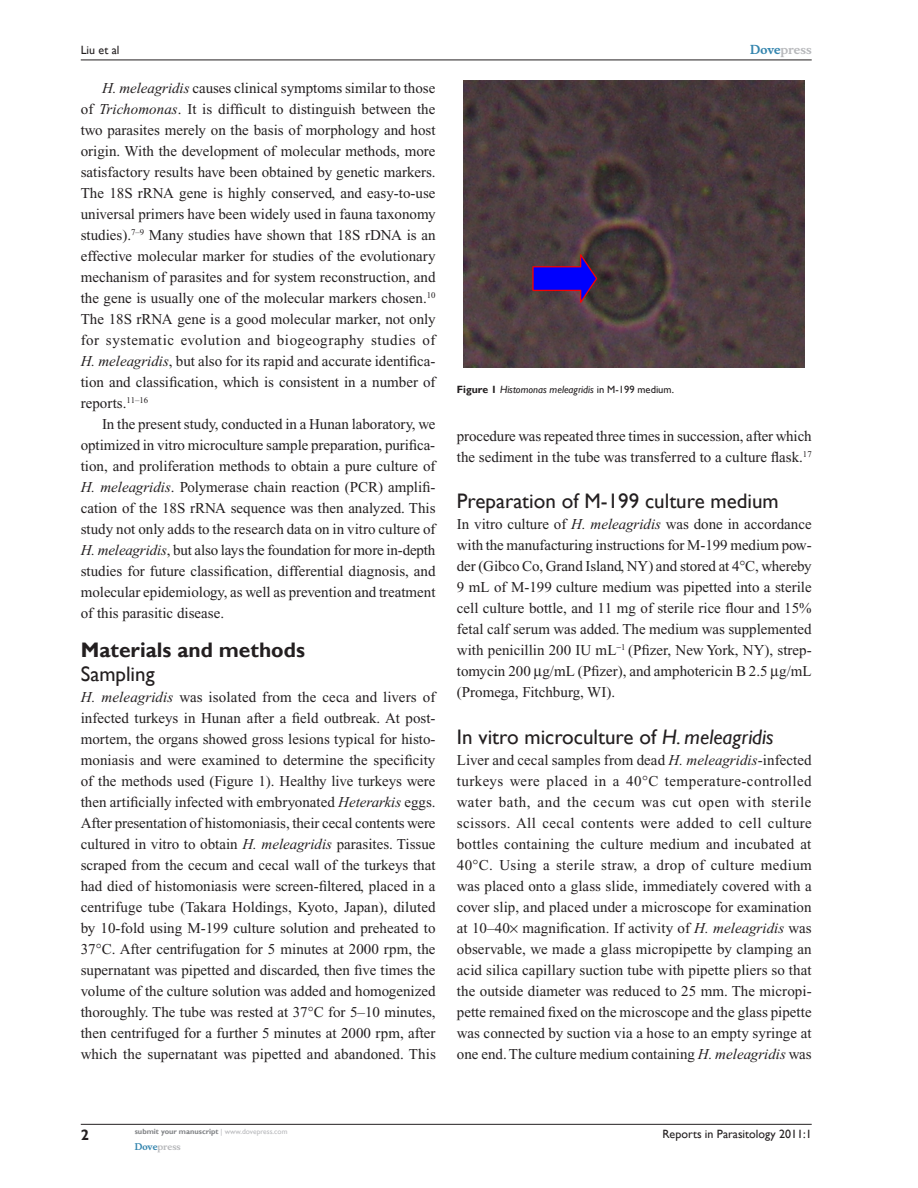
<style>
.page{position:relative;width:918px;height:1188px;background:#fff}
.page>*{position:absolute;margin:0;border:0;box-sizing:border-box;transform-origin:0 0}
.t1{font:21px "Gill Sans";color:#231f20}
.t2{font:700 21px "Gill Sans";color:#231f20}
.t3{font:15px/21px "Times New Roman";color:#231f20;text-align:justify}
.t4{font:700 15px "Gill Sans";color:#231f20}
.t5{font:12px "Gill Sans";color:#231f20}
.t6{font:700 12px "Musee";color:#b8b9bc}
.t7{font:italic 10.5px "Gill Sans";color:#231f20}
.t8{font:700 9px "Musee";color:#b8b9bc}
.t9{font:700 7.5px "Gill Sans";color:#808285}
.s1{font-style:italic}
.s2{color:#3485ae}
.s3{font-weight:700;font-style:normal}
.s4{font-style:normal}
.s5{font-weight:400;color:#b8b9bc}
</style>
<div class="page">
<hr style="left:81px;top:1124px;width:731px;height:1px;background:#231f20">
<hr style="left:81px;top:60px;width:731px;height:1px;background:#231f20">
<img style="left:464px;top:81px;width:341px;height:287px">
<p class="t5" style="left:81px;top:43px;width:40px">Liu et al</p>
<p class="t3" style="left:81px;top:77px;width:356px;text-indent:21px"><span class="s1">H. meleagridis</span> causes clinical symptoms similar to those of <span class="s1">Trichomonas</span>. It is difficult to distinguish between the two parasites merely on the basis of morphology and host origin. With the development of molecular methods, more satisfactory results have been obtained by genetic markers.<br>The 18S rRNA gene is highly conserved, and easy-to-use universal primers have been widely used in fauna taxonomy studies).<sup>7–9</sup> Many studies have shown that 18S rDNA is an effective molecular marker for studies of the evolutionary mechanism of parasites and for system reconstruction, and the gene is usually one of the molecular markers chosen.<sup>10<br></sup>The 18S rRNA gene is a good molecular marker, not only for systematic evolution and biogeography studies of <span class="s1">H. meleagridis</span>, but also for its rapid and accurate identifica&shy;tion and classification, which is consistent in a number of reports.<sup>11–16</sup></p>
<p class="t3" style="left:81px;top:413px;width:356px;text-indent:21px">In the present study, conducted in a Hunan laboratory, we optimized in vitro microculture sample preparation, purifica&shy;tion, and proliferation methods to obtain a pure culture of <span class="s1">H. meleagridis</span>. Polymerase chain reaction (PCR) amplifi&shy;cation of the 18S rRNA sequence was then analyzed. This study not only adds to the research data on in vitro culture of <span class="s1">H. meleagridis</span>, but also lays the foundation for more in-depth studies for future classification, differential diagnosis, and molecular epidemiology, as well as prevention and treatment of this parasitic disease.</p>
<h1 class="t2" style="left:81px;top:637px;width:226px">Materials and methods</h1>
<h1 class="t1" style="left:81px;top:661px;width:75px">Sampling</h1>
<p class="t3" style="left:81px;top:686px;width:357px"><span class="s1">H. meleagridis</span> was isolated from the ceca and livers of infected turkeys in Hunan after a field outbreak. At post&shy;mortem, the organs showed gross lesions typical for histo&shy;moniasis and were examined to determine the specificity of the methods used (Figure 1). Healthy live turkeys were then artificially infected with embryonated <span class="s1">Heterarkis</span> eggs.<br>After presentation of histomoniasis, their cecal contents were cultured in vitro to obtain <span class="s1">H. meleagridis</span> parasites. Tissue scraped from the cecum and cecal wall of the turkeys that had died of histomoniasis were screen-filtered, placed in a centrifuge tube (Takara Holdings, Kyoto, Japan), diluted by 10-fold using M-199 culture solution and preheated to 37 C. After centrifugation for 5 minutes at 2000 rpm, the supernatant was pipetted and discarded, then five times the volume of the culture solution was added and homogenized thoroughly. The tube was rested at 37 C for 5–10 minutes, then centrifuged for a further 5 minutes at 2000 rpm, after which the supernatant was pipetted and abandoned. This</p>
<p class="t6" style="left:750px;top:43px;width:63px"><span class="s2">Dove</span>press</p>
<p class="t7" style="left:457px;top:384px;width:219px"><span class="s3">Figure 1</span> Histomonas meleagridis <span class="s4">in M-199 medium.</span></p>
<p class="t3" style="left:457px;top:426px;width:356px">procedure was repeated three times in succession, after which the sediment in the tube was transferred to a culture flask.<sup>17</sup></p>
<h1 class="t1" style="left:457px;top:489px;width:323px">Preparation of M-199 culture medium</h1>
<p class="t3" style="left:457px;top:514px;width:356px">In vitro culture of <span class="s1">H. meleagridis</span> was done in accordance with the manufacturing instructions for M-199 medium pow&shy;der (Gibco Co, Grand Island, NY) and stored at 4 C, whereby 9 mL of M-199 culture medium was pipetted into a sterile cell culture bottle, and 11 mg of sterile rice flour and 15% fetal calf serum was added. The medium was supplemented with penicillin 200 IU mL <sup>1</sup> (Pfizer, New York, NY), strep&shy;tomycin 200 g/mL (Pfizer), and amphotericin B 2.5 g/mL (Promega, Fitchburg, WI).</p>
<h1 class="t1" style="left:457px;top:724px;width:318px">In vitro microculture of <span class="s1">H. meleagridis</span></h1>
<p class="t3" style="left:457px;top:749px;width:357px">Liver and cecal samples from dead <span class="s1">H. meleagridis</span>-infected turkeys were placed in a 40 C temperature-controlled water bath, and the cecum was cut open with sterile scissors. All cecal contents were added to cell culture bottles containing the culture medium and incubated at 40 C. Using a sterile straw, a drop of culture medium was placed onto a glass slide, immediately covered with a cover slip, and placed under a microscope for examination at 10–40 magnification. If activity of <span class="s1">H. meleagridis</span> was observable, we made a glass micropipette by clamping an acid silica capillary suction tube with pipette pliers so that the outside diameter was reduced to 25 mm. The micropi&shy;pette remained fixed on the microscope and the glass pipette was connected by suction via a hose to an empty syringe at one end. The culture medium containing <span class="s1">H. meleagridis</span> was</p>
<p class="t4" style="left:81px;top:1126px;width:10px">2</p>
<p class="t9" style="left:135px;top:1127px;width:154px">submit your manuscript <span class="s5">| www.dovepress.com</span></p>
<p class="t8" style="left:135px;top:1141px;width:48px"><span class="s2">Dove</span>press</p>
<p class="t5" style="left:662px;top:1127px;width:151px">Reports in Parasitology 2011:1</p>
</div>
